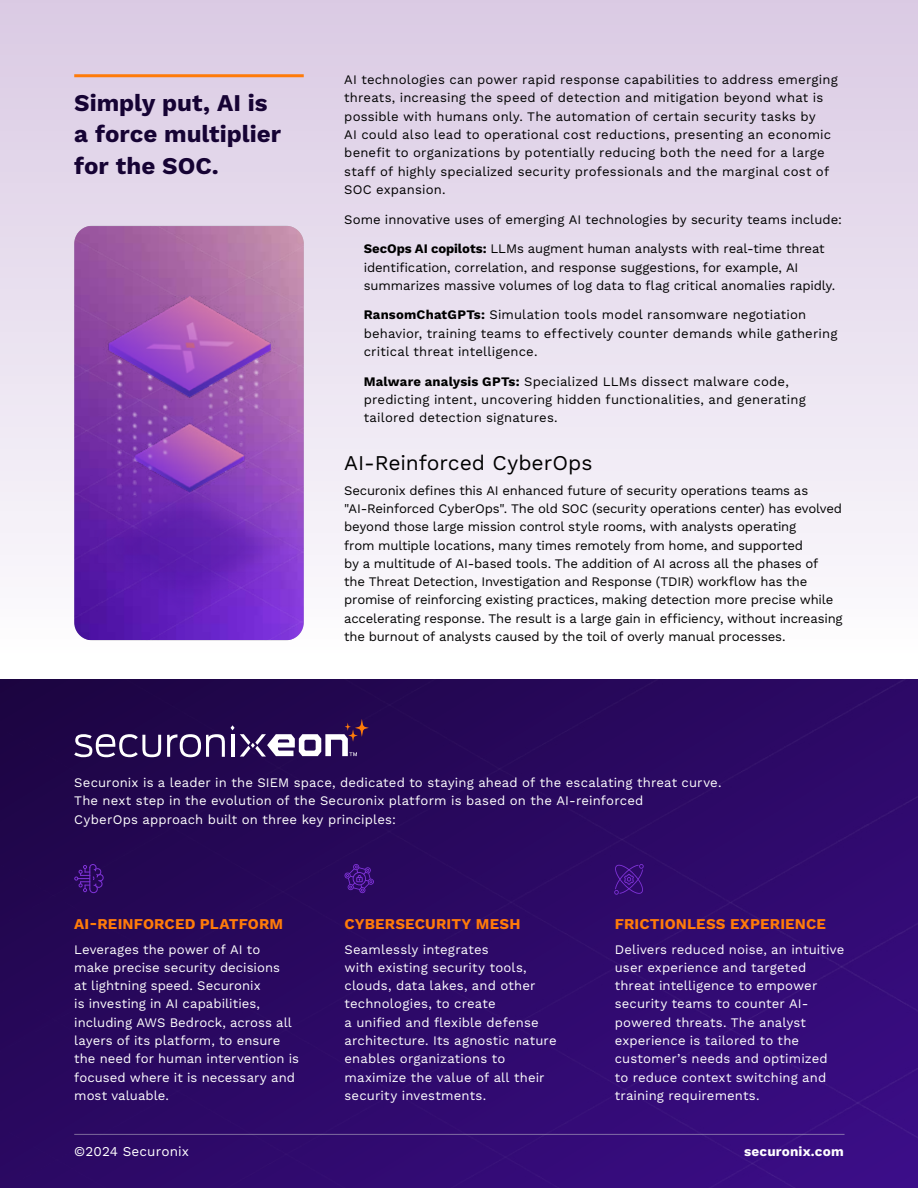
<style>
.page{position:relative;width:918px;height:1188px;background:#fff}
.page>*{position:absolute;margin:0;border:0;box-sizing:border-box;transform-origin:0 0}
.t1{font:700 24px/31.5px "Work Sans";color:#160334}
.t2{font:21px "Work Sans";color:#000}
.t3{font:700 15px "Work Sans";letter-spacing:.01em;color:#ff7b09}
.t4{font:13.5px "Work Sans";letter-spacing:.01em;color:#fff}
.t5{font:700 13.5px "Work Sans";letter-spacing:.01em;color:#fff}
.t6{font:13.05px/18.3px "Work Sans";color:#000}
.t7{font:13.05px/18.3px "Work Sans";letter-spacing:.01em;color:#fff}
.s1{font-weight:700}
</style>
<div class="page">
<div style="left:0;top:0;width:918px;height:679px;background:linear-gradient(to bottom,#d9c9e3,#fefeff)"></div>
<img style="left:0;top:679px;width:918px;height:509px">
<hr style="left:74px;top:74px;width:230px;height:3px;background:#ff7b09">
<svg style="left:74px;top:734px;width:87px;height:23px"></svg>
<svg style="left:167px;top:734px;width:58px;height:23px"></svg>
<svg style="left:231px;top:719px;width:138px;height:38px"></svg>
<img style="left:74px;top:226px;width:230px;height:414px">
<svg style="left:74px;top:864px;width:30px;height:29px"></svg>
<svg style="left:344px;top:864px;width:30px;height:30px"></svg>
<svg style="left:614px;top:864px;width:30px;height:31px"></svg>
<img style="left:77px;top:297px;width:225px;height:329px">
<hr style="left:74px;top:1134px;width:771px;height:1px;background:#d1d3d4">
<h1 class="t1" style="left:74px;top:88px;width:208px">Simply put, AI is a force multiplier for the SOC.</h1>
<p class="t6" style="left:344px;top:71px;width:495px">AI technologies can power rapid response capabilities to address emerging threats, increasing the speed of detection and mitigation beyond what is possible with humans only. The automation of certain security tasks by<br>AI could also lead to operational cost reductions, presenting an economic benefit to organizations by potentially reducing both the need for a large staff of highly specialized security professionals and the marginal cost of SOC expansion.</p>
<p class="t6" style="left:344px;top:211px;width:499px">Some innovative uses of emerging AI technologies by security teams include:</p>
<p class="t6" style="left:364px;top:240px;width:473px"><span class="s1">SecOps AI copilots:</span> LLMs augment human analysts with real-time threat identification, correlation, and response suggestions, for example, AI summarizes massive volumes of log data to flag critical anomalies rapidly.</p>
<p class="t6" style="left:364px;top:306px;width:475px"><span class="s1">RansomChatGPTs:</span> Simulation tools model ransomware negotiation behavior, training teams to effectively counter demands while gathering critical threat intelligence.</p>
<p class="t6" style="left:364px;top:373px;width:444px"><span class="s1">Malware analysis GPTs:</span> Specialized LLMs dissect malware code, predicting intent, uncovering hidden functionalities, and generating tailored detection signatures.</p>
<h2 class="t2" style="left:344px;top:450px;width:250px">AI-Reinforced CyberOps</h2>
<p class="t6" style="left:344px;top:482px;width:500px">Securonix defines this AI enhanced future of security operations teams as "AI-Reinforced CyberOps". The old SOC (security operations center) has evolved beyond those large mission control style rooms, with analysts operating<br>from multiple locations, many times remotely from home, and supported<br>by a multitude of AI-based tools. The addition of AI across all the phases of<br>the Threat Detection, Investigation and Response (TDIR) workflow has the promise of reinforcing existing practices, making detection more precise while accelerating response. The result is a large gain in efficiency, without increasing the burnout of analysts caused by the toil of overly manual processes.</p>
<p class="t7" style="left:74px;top:774px;width:649px">Securonix is a leader in the SIEM space, dedicated to staying ahead of the escalating threat curve.<br>The next step in the evolution of the Securonix platform is based on the AI-reinforced<br>CyberOps approach built on three key principles:</p>
<p class="t3" style="left:74px;top:915px;width:211px">AI-REINFORCED PLATFORM</p>
<p class="t7" style="left:74px;top:941px;width:226px">Leverages the power of AI to<br>make precise security decisions<br>at lightning speed. Securonix<br>is investing in AI capabilities, including AWS Bedrock, across all layers of its platform, to ensure the need for human intervention is focused where it is necessary and most valuable.</p>
<p class="t3" style="left:345px;top:915px;width:178px">CYBERSECURITY MESH</p>
<p class="t7" style="left:345px;top:941px;width:214px">Seamlessly integrates<br>with existing security tools, clouds, data lakes, and other technologies, to create<br>a unified and flexible defense architecture. Its agnostic nature enables organizations to maximize the value of all their security investments.</p>
<p class="t3" style="left:615px;top:915px;width:213px">FRICTIONLESS EXPERIENCE</p>
<p class="t7" style="left:615px;top:941px;width:231px">Delivers reduced noise, an intuitive user experience and targeted threat intelligence to empower security teams to counter AI&shy;powered threats. The analyst experience is tailored to the customer’s needs and optimized to reduce context switching and training requirements.</p>
<p class="t4" style="left:74px;top:1144px;width:116px">©2024 Securonix</p>
<p class="t5" style="left:744px;top:1144px;width:101px">securonix.com</p>
</div>
